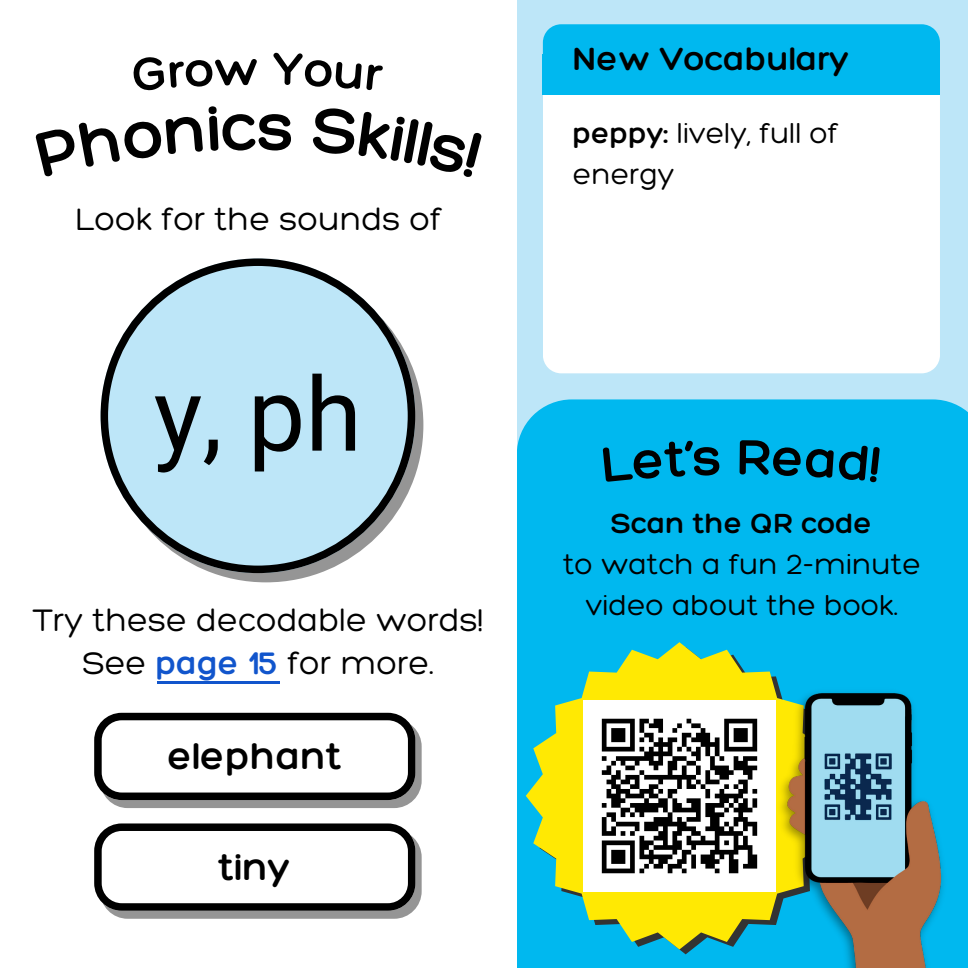
<style>
.page{position:relative;width:968px;height:968px;background:#fff}
.page>*{position:absolute;margin:0;border:0;box-sizing:border-box;transform-origin:0 0}
.t1{font:102.5px "Roboto";color:#000}
.t2{font:300 40px "Hero";color:#000}
.t3{font:300 35px "Hero";color:#000}
.t4{font:300 33.75px/43.2px "Hero";color:#000;text-align:center}
.t5{font:300 30px/41.2px "Hero";color:#000;text-align:center}
.t6{font:300 30px "Hero";color:#000}
.s1{color:#15c}
.s2{font-style:inherit}
</style>
<div class="page">
<div style="left:517px;top:0;width:451px;height:968px;background:#bde6f8"></div>
<div style="left:517px;top:399px;width:451px;height:569px;background:#00b8ef"></div>
<div style="left:543px;top:95px;width:396px;height:278px;background:#fff"></div>
<div style="left:543px;top:24px;width:396px;height:31px;background:#00b8ef"></div>
<div style="left:100px;top:719px;width:321px;height:89px;background:#959595;border-radius:27px"></div>
<div style="left:100px;top:829px;width:321px;height:89px;background:#959595;border-radius:27px"></div>
<div style="left:543px;top:55px;width:397px;height:40px;background:#00b8ef"></div>
<svg style="left:101px;top:258px;width:314px;height:315px"></svg>
<svg style="left:94px;top:712px;width:321px;height:88px;background:#cbcbcb"></svg>
<svg style="left:94px;top:823px;width:321px;height:87px;background:#cdcdcd"></svg>
<svg style="left:526px;top:642px;width:307px;height:307px;background:#8acf6c"></svg>
<img style="left:583px;top:700px;width:190px;height:191px">
<img style="left:773px;top:672px;width:177px;height:296px">
<hr style="left:157px;top:681px;width:123px;height:2px;background:#15c">
<div style="left:602px;top:440px;width:117px;height:42px;background:#00b8ef"></div>
<div style="left:739px;top:440px;width:141px;height:42px;background:#00b8ef"></div>
<p class="t4" style="left:75px;top:197px;width:368px">Look for the sounds of</p>
<p class="t1" style="left:154px;top:355px;width:210px">y, ph</p>
<p class="t4" style="left:33px;top:597px;width:452px">Try these decodable words!<br>See <span class="s1">page 15</span> for more.</p>
<p class="t2" style="left:168px;top:731px;width:175px">elephant</p>
<p class="t2" style="left:219px;top:842px;width:73px">tiny</p>
<h2 class="t3" style="left:573px;top:37px;width:278px">New Vocabulary</h2>
<p class="t5" style="left:573px;top:111px;width:267px"><span class="s2">peppy:</span> lively, full of</p>
<p class="t5" style="left:573px;top:153px;width:103px">energy</p>
<p class="t6" style="left:611px;top:504px;width:262px">Scan the QR code</p>
<p class="t5" style="left:563px;top:543px;width:359px">to watch a fun 2-minute video about the book.</p>
</div>
